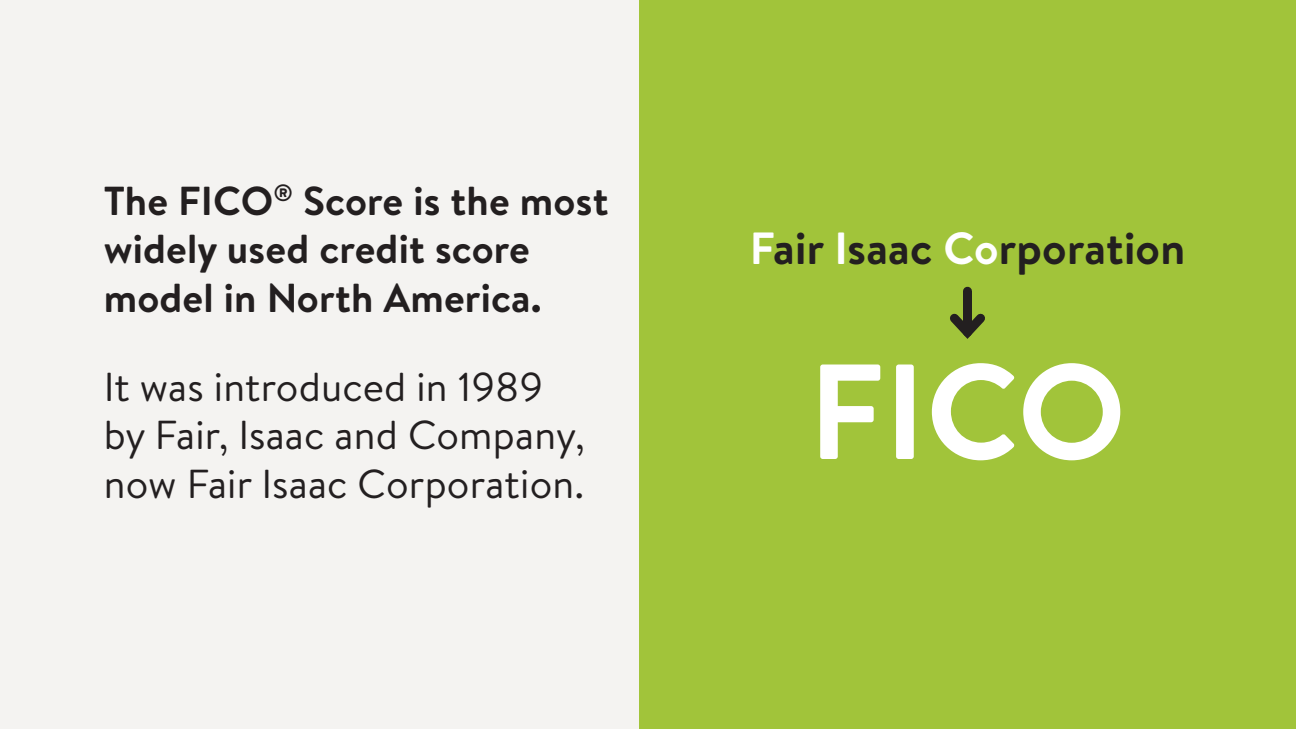
<style>
.page{position:relative;width:1296px;height:729px;background:#f4f3f1}
.page>*{position:absolute;margin:0;border:0;box-sizing:border-box;transform-origin:0 0}
.t1{font:700 135px "Brandon Text";color:#fff}
.t2{font:700 45px "Brandon Text";letter-spacing:.005em;color:#231f20}
.t3{font:40.5px/48.4px "Brandon Text";letter-spacing:.005em;color:#231f20}
.t4{font:700 40.5px/48.4px "Brandon Text";letter-spacing:.005em;color:#231f20}
.s1{color:#fff}
</style>
<div class="page">
<div style="left:639px;top:0;width:657px;height:729px;background:#a1c43a"></div>
<div style="left:963px;top:291px;width:9px;height:41px;background:#231f20"></div>
<svg style="left:950px;top:313px;width:35px;height:26px"></svg>
<p class="t4" style="left:104px;top:175px;width:506px">The FICO<sup>®</sup> Score is the most widely used credit score model in North America.</p>
<p class="t3" style="left:104px;top:361px;width:483px">It was introduced in 1989 by Fair, Isaac and Company, now Fair Isaac Corporation.</p>
<p class="t2" style="left:750px;top:217px;width:437px"><span class="s1">F</span>air <span class="s1">I</span>saac <span class="s1">Co</span>rporation</p>
<h1 class="t1" style="left:809px;top:318px;width:319px">FICO</h1>
</div>
